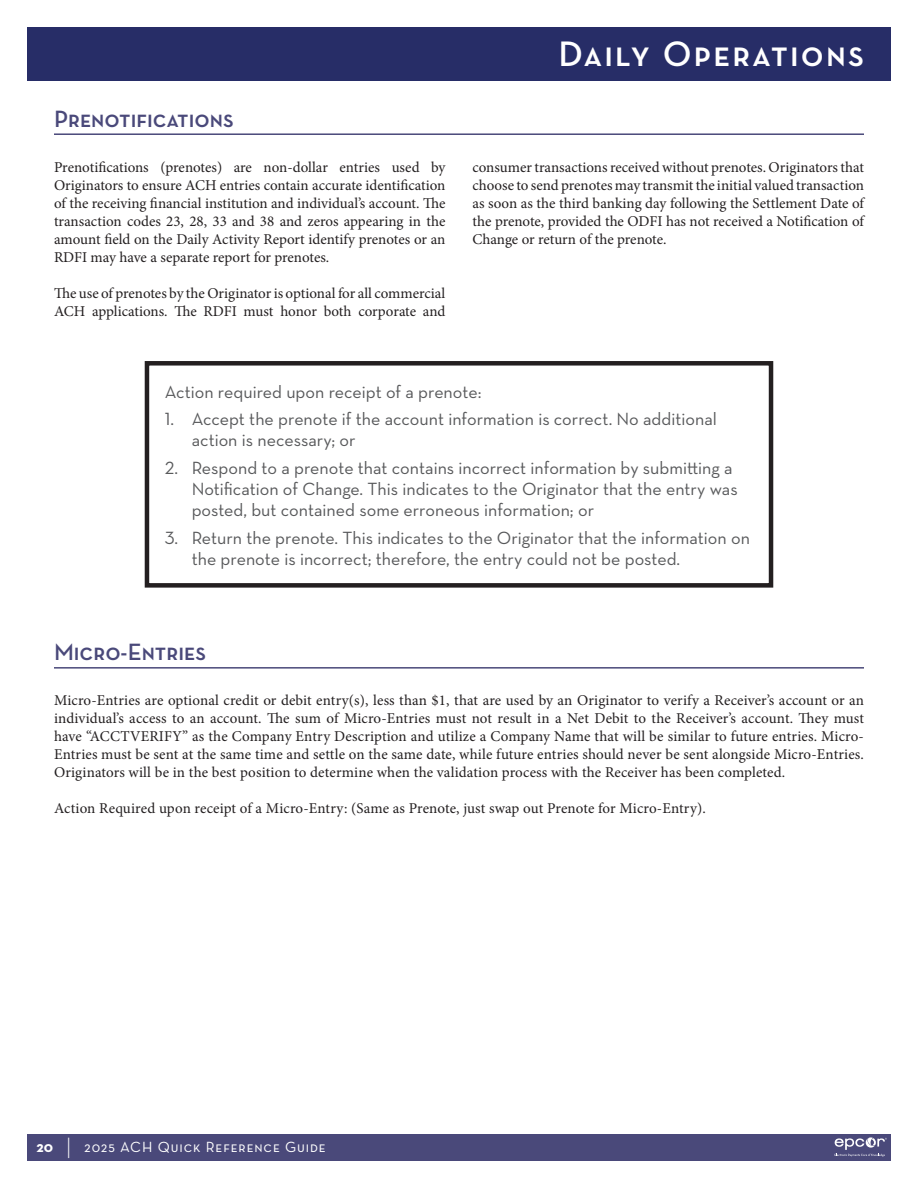
<style>
.page{position:relative;width:918px;height:1188px;background:#fff}
.page>*{position:absolute;margin:0;border:0;box-sizing:border-box;transform-origin:0 0}
.page_head_right{font:600 36px "Neutraface Text";letter-spacing:.06em;color:#fff}
.Section_Heads{font:600 24px "Neutraface Text";color:#4a497a}
.grey_call_out{font:18px/21px "Neutraface Text";color:#58595b}
.Main_Body_Copy{font:15px/18px "Minion Pro";color:#231f20;text-align:justify}
.t1{font:15px "Neutraface Text";letter-spacing:.06em;color:#fff}
.s1{font-weight:700}
.s2{font-weight:300;font-size:24px}
</style>
<div class="page">
<div style="left:27px;top:27px;width:864px;height:54px;background:#272d67"></div>
<div style="left:27px;top:1134px;width:864px;height:27px;background:#4a497a"></div>
<svg style="left:835px;top:1137px;width:52px;height:20px"></svg>
<div style="left:145px;top:361px;width:628px;height:227px;border:4px solid #231f20"></div>
<hr style="left:54px;top:133px;width:810px;height:2px;background:#4a497a">
<hr style="left:54px;top:667px;width:810px;height:2px;background:#4a497a">
<h1 class="Section_Heads" style="left:54px;top:104px;width:181px">Prenotifications</h1>
<p class="Main_Body_Copy" style="left:54px;top:158px;width:393px">Prenotifications (prenotes) are non-dollar entries used by Originators to ensure ACH entries contain accurate identification of the receiving financial institution and individual’s account. The transaction codes 23, 28, 33 and 38 and zeros appearing in the amount field on the Daily Activity Report identify prenotes or an RDFI may have a separate report for prenotes.</p>
<p class="Main_Body_Copy" style="left:54px;top:284px;width:393px">The use of prenotes by the Originator is optional for all commercial<br>ACH applications. The RDFI must honor both corporate and</p>
<p class="page_head_right" style="left:559px;top:31px;width:307px">Daily Operations</p>
<p class="Main_Body_Copy" style="left:472px;top:158px;width:393px">consumer transactions received without prenotes. Originators that choose to send prenotes may transmit the initial valued transaction as soon as the third banking day following the Settlement Date of the prenote, provided the ODFI has not received a Notification of Change or return of the prenote.</p>
<p class="grey_call_out" style="left:165px;top:381px;width:318px">Action required upon receipt of a prenote:</p>
<p class="grey_call_out" style="left:192px;top:409px;width:527px;text-indent:-27px">1. Accept the prenote if the account information is correct. No additional action is necessary; or</p>
<p class="grey_call_out" style="left:192px;top:457px;width:548px;text-indent:-27px">2. Respond to a prenote that contains incorrect information by submitting a<br>Notification of Change. This indicates to the Originator that the entry was posted, but contained some erroneous information; or</p>
<p class="grey_call_out" style="left:192px;top:527px;width:560px;text-indent:-27px">3. Return the prenote. This indicates to the Originator that the information on the prenote is incorrect; therefore, the entry could not be posted.</p>
<h1 class="Section_Heads" style="left:54px;top:637px;width:154px">Micro-Entries</h1>
<p class="Main_Body_Copy" style="left:54px;top:692px;width:812px">Micro-Entries are optional credit or debit entry(s), less than $1, that are used by an Originator to verify a Receiver’s account or an individual’s access to an account. The sum of Micro-Entries must not result in a Net Debit to the Receiver’s account. They must have “ACCTVERIFY” as the Company Entry Description and utilize a Company Name that will be similar to future entries. Micro-Entries must be sent at the same time and settle on the same date, while future entries should never be sent alongside Micro-Entries.<br>Originators will be in the best position to determine when the validation process with the Receiver has been completed.</p>
<p class="Main_Body_Copy" style="left:54px;top:800px;width:653px">Action Required upon receipt of a Micro-Entry: (Same as Prenote, just swap out Prenote for Micro-Entry).</p>
<p class="t1" style="left:37px;top:1138px;width:291px"><span class="s1">20</span> <span class="s2">|</span> 2025 ACH Quick Reference Guide</p>
</div>
